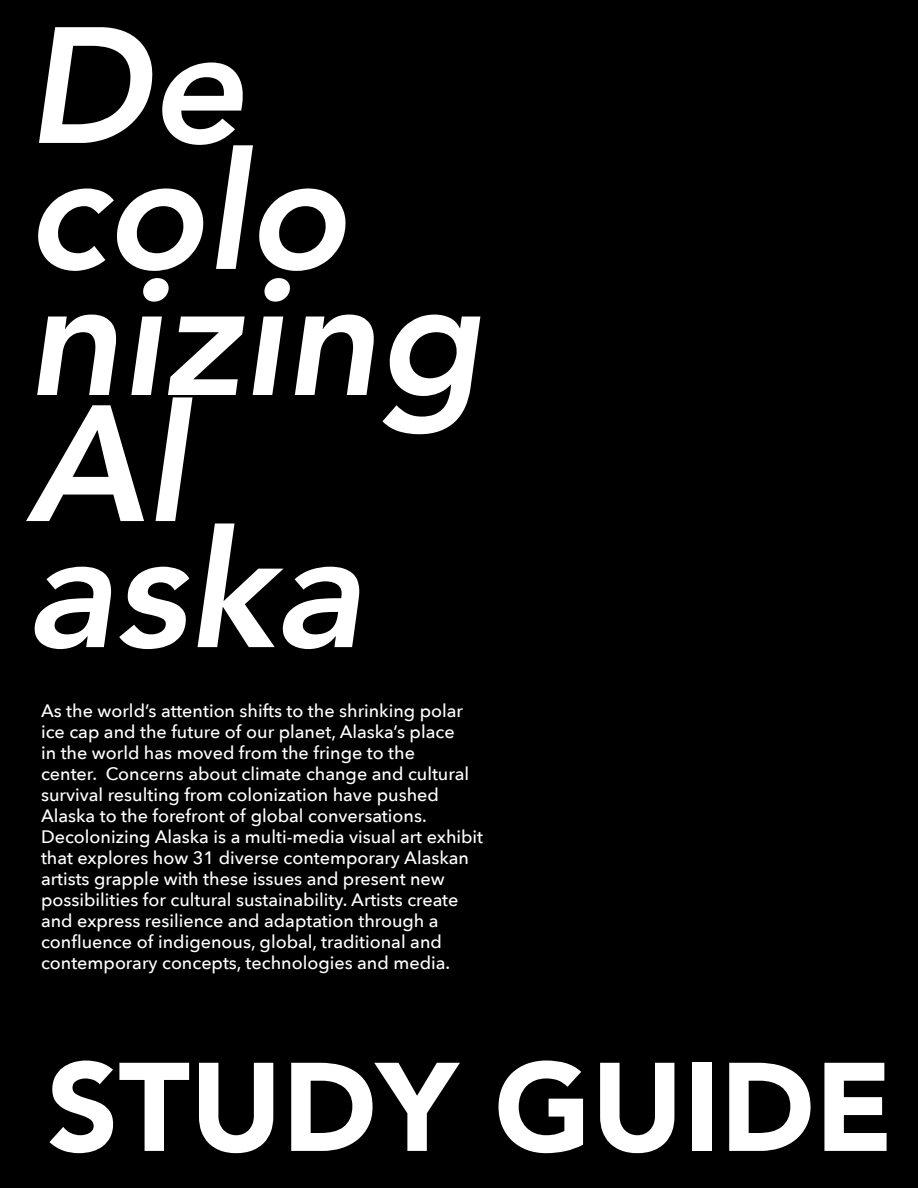
<style>
.page{position:relative;width:918px;height:1188px;background:#000}
.page>*{position:absolute;margin:0;border:0;box-sizing:border-box;transform-origin:0 0}
.t1{font:italic 800 163.5px/126px "Avenir";color:#fff}
.t2{font:900 124.5px "Avenir";color:#fff}
.t3{font:500 18px/21px "Avenir Next";color:#fff}
</style>
<div class="page">
<h1 class="t1" style="left:26px;top:24px;width:456px">De colo nizing<br>Al aska</h1>
<p class="t3" style="left:41px;top:699px;width:444px">As the world’s attention shifts to the shrinking polar ice cap and the future of our planet, Alaska’s place<br>in the world has moved from the fringe to the<br>center. Concerns about climate change and cultural survival resulting from colonization have pushed Alaska to the forefront of global conversations.<br>Decolonizing Alaska is a multi-media visual art exhibit that explores how 31 diverse contemporary Alaskan artists grapple with these issues and present new possibilities for cultural sustainability. Artists create and express resilience and adaptation through a confluence of indigenous, global, traditional and contemporary concepts, technologies and media.</p>
<h2 class="t2" style="left:47px;top:1001px;width:848px">STUDY GUIDE</h2>
</div>
